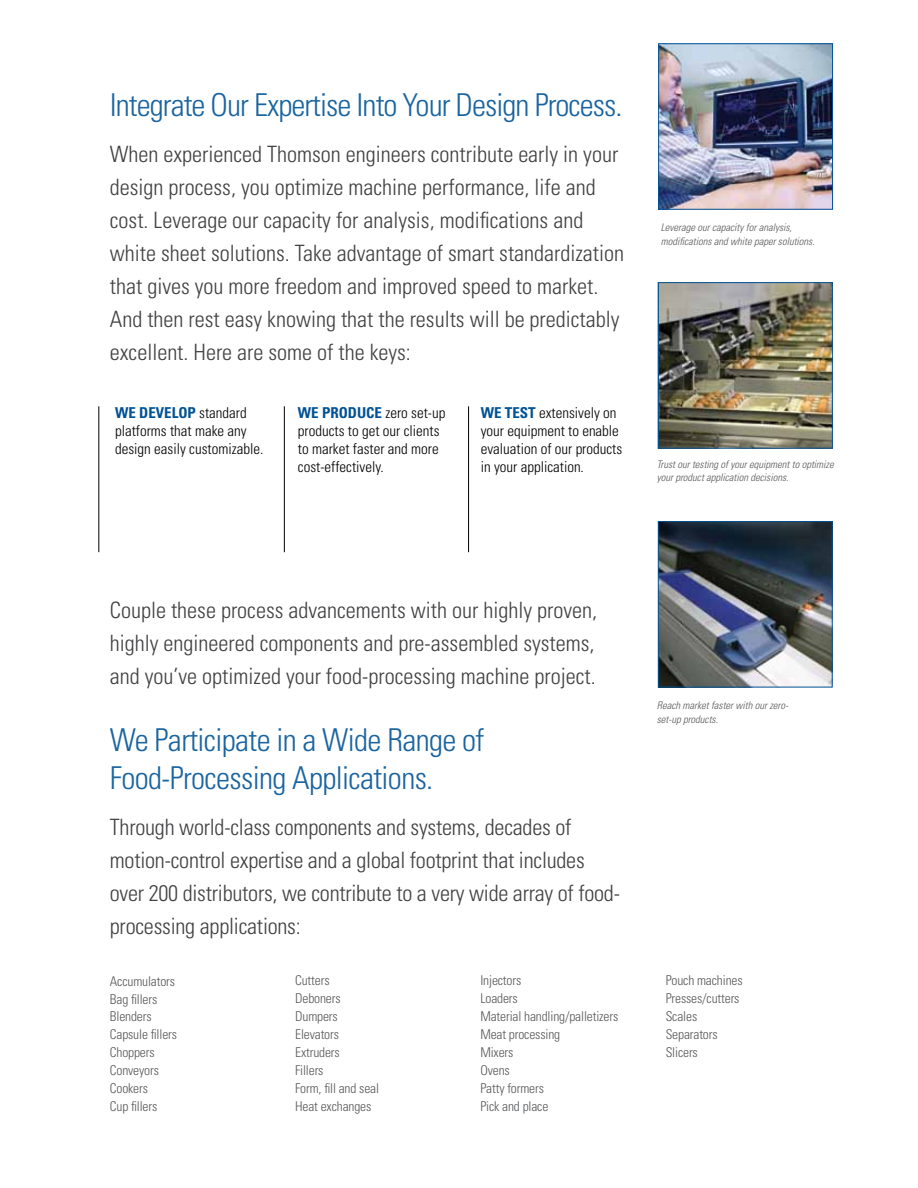
<style>
.page{position:relative;width:918px;height:1188px;background:#fff}
.page>*{position:absolute;margin:0;border:0;box-sizing:border-box;transform-origin:0 0}
.t1{font:300 condensed 31.5px/37.5px "Univers";letter-spacing:-.02em;color:#1a649f}
.t2{font:300 condensed 22.5px/33px "Univers";color:#414042}
.t3{font:300 condensed 15px/18px "Univers";color:#000}
.t4{font:300 condensed 13.5px/18px "Univers";letter-spacing:-.01em;color:#58595b}
.t5{font:italic 300 condensed 10.5px/13.5px "Univers";color:#58595b}
.s1{font-weight:700;color:#005295}
</style>
<div class="page">
<hr style="left:468px;top:406px;width:1px;height:146px;background:#000">
<hr style="left:284px;top:406px;width:1px;height:146px;background:#000">
<hr style="left:98px;top:406px;width:1px;height:146px;background:#000">
<img style="left:660px;top:45px;width:171px;height:163px">
<div style="left:658px;top:43px;width:175px;height:167px;border:1px solid #005295"></div>
<img style="left:660px;top:284px;width:171px;height:163px">
<img style="left:660px;top:523px;width:171px;height:162px">
<div style="left:658px;top:521px;width:175px;height:166px;border:1px solid #005295"></div>
<div style="left:658px;top:282px;width:175px;height:167px;border:1px solid #005295"></div>
<h1 class="t1" style="left:110px;top:86px;width:514px">Integrate Our Expertise Into Your Design Process.</h1>
<p class="t2" style="left:110px;top:138px;width:516px">When experienced Thomson engineers contribute early in your design process, you optimize machine performance, life and cost. Leverage our capacity for analysis, modifications and white sheet solutions. Take advantage of smart standardization that gives you more freedom and improved speed to market.<br>And then rest easy knowing that the results will be predictably excellent. Here are some of the keys:</p>
<p class="t3" style="left:115px;top:404px;width:150px"><span class="s1">WE DEVELOP</span> standard platforms that make any design easily customizable.</p>
<p class="t3" style="left:298px;top:404px;width:149px"><span class="s1">WE PRODUCE</span> zero set-up products to get our clients to market faster and more cost-effectively.</p>
<p class="t3" style="left:481px;top:404px;width:143px"><span class="s1">WE TEST</span> extensively on your equipment to enable evaluation of our products in your application.</p>
<p class="t5" style="left:661px;top:221px;width:155px">Leverage our capacity for analysis, modifications and white paper solutions.</p>
<p class="t5" style="left:657px;top:457px;width:179px">Trust our testing of your equipment to optimize your product application decisions.</p>
<p class="t2" style="left:110px;top:593px;width:489px;text-align:justify">Couple these process advancements with our highly proven, highly engineered components and pre-assembled systems, and you’ve optimized your food-processing machine project.</p>
<h1 class="t1" style="left:110px;top:721px;width:376px">We Participate in a Wide Range of<br>Food-Processing Applications.</h1>
<p class="t2" style="left:110px;top:811px;width:512px">Through world-class components and systems, decades of motion-control expertise and a global footprint that includes over 200 distributors, we contribute to a very wide array of food&shy;processing applications:</p>
<p class="t5" style="left:657px;top:699px;width:133px">Reach market faster with our zero&shy;set-up products.</p>
<p class="t4" style="left:110px;top:972px;width:69px">Accumulators<br>Bag fillers<br>Blenders<br>Capsule fillers<br>Choppers<br>Conveyors<br>Cookers<br>Cup fillers</p>
<p class="t4" style="left:295px;top:972px;width:85px">Cutters<br>Deboners<br>Dumpers<br>Elevators<br>Extruders<br>Fillers<br>Form, fill and seal<br>Heat exchanges</p>
<p class="t4" style="left:480px;top:972px;width:139px">Injectors<br>Loaders<br>Material handling/palletizers<br>Meat processing<br>Mixers<br>Ovens<br>Patty formers<br>Pick and place</p>
<p class="t4" style="left:666px;top:971px;width:78px">Pouch machines<br>Presses/cutters<br>Scales<br>Separators<br>Slicers</p>
</div>
